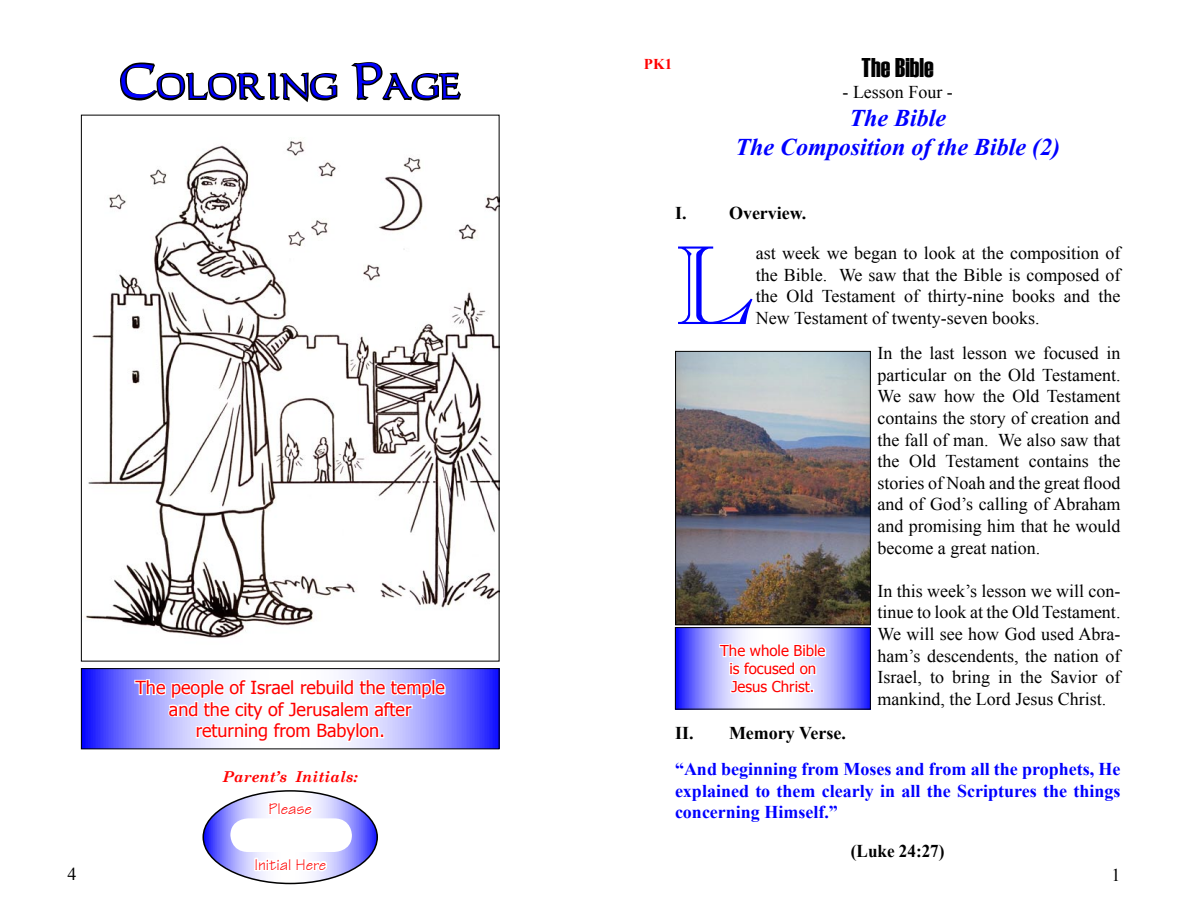
<style>
.page{position:relative;width:1188px;height:918px;background:#fff}
.page>*{position:absolute;margin:0;border:0;box-sizing:border-box;transform-origin:0 0}
.t1{font:109.8px "Caslon Openface BT";color:#00f}
.t2{font:45px "Carleton Normal";color:#00f}
.t3{font:27px "Haettenschweiler";color:#000}
.t4{font:italic 700 24px/28.8px "Times New Roman";color:#00f;text-align:center}
.t5{font:18px/21.6px "Times New Roman";color:#000;text-align:justify}
.t6{font:700 18px/21.6px "Times New Roman";color:#00f;text-align:justify}
.t7{font:18px/21.6px "Tahoma";color:#f00;text-align:center}
.t8{font:700 18px "Times New Roman";color:#000}
.t9{font:700 18px "Times New Roman";color:#000;scale:.95 1}
.t10{font:16.5px "Technical Plain";color:#f00}
.t11{font:15px/18px "Tahoma";color:#f00;text-align:center}
.t12{font:italic 700 15px "Century Schoolbook";color:#f00}
.t13{font:700 15px "Times New Roman";color:#f00}
</style>
<div class="page">
<img style="left:677px;top:353px;width:192px;height:270px">
<div style="left:675px;top:351px;width:196px;height:274px;border:1px solid #000"></div>
<svg style="left:677px;top:629px;width:192px;height:78px"></svg>
<svg style="left:718px;top:642px;width:110px;height:53px"></svg>
<div style="left:675px;top:627px;width:196px;height:82px;border:1px solid #000"></div>
<svg style="left:120px;top:62px;width:218px;height:40px"></svg>
<svg style="left:351px;top:62px;width:110px;height:39px"></svg>
<svg style="left:203px;top:791px;width:174px;height:93px"></svg>
<div style="left:202px;top:790px;width:176px;height:94px;border:2px solid #000;border-radius:50%"></div>
<svg style="left:230px;top:799px;width:122px;height:75px"></svg>
<svg style="left:83px;top:670px;width:415px;height:77px;background:#77f"></svg>
<svg style="left:133px;top:678px;width:314px;height:65px"></svg>
<div style="left:81px;top:668px;width:419px;height:81px;border:1px solid #000"></div>
<img style="left:86px;top:140px;width:411px;height:498px">
<h2 class="t2" style="left:120px;top:54px;width:342px">Coloring Page</h2>
<p class="t5" style="left:68px;top:863px;width:10px">4</p>
<p class="t7" style="left:135px;top:676px;width:311px">The people of Israel rebuild the temple and the city of Jerusalem after returning from Babylon.</p>
<p class="t12" style="left:223px;top:765px;width:136px">Parent’s Initials:</p>
<p class="t10" style="left:269px;top:798px;width:45px">Please</p>
<p class="t10" style="left:254px;top:854px;width:73px">Initial Here</p>
<p class="t13" style="left:644px;top:54px;width:30px">PK1</p>
<h3 class="t3" style="left:862px;top:52px;width:74px">The Bible</h3>
<p class="t5" style="left:843px;top:81px;width:112px">- Lesson Four -</p>
<h3 class="t4" style="left:735px;top:103px;width:326px">The Bible<br>The Composition of the Bible (2)</h3>
<p class="t8" style="left:675px;top:201px;width:133px">I. Overview.</p>
<h1 class="t1" style="left:675px;top:218px;width:78px">L</h1>
<p class="t5" style="left:756px;top:242px;width:366px">ast week we began to look at the composition of the Bible. We saw that the Bible is composed of the Old Testament of thirty-nine books and the New Testament of twenty-seven books.</p>
<p class="t5" style="left:878px;top:342px;width:245px">In the last lesson we focused in particular on the Old Testament.<br>We saw how the Old Testament contains the story of creation and the fall of man. We also saw that the Old Testament contains the stories of Noah and the great flood and of God’s calling of Abraham and promising him that he would become a great nation.</p>
<p class="t5" style="left:878px;top:580px;width:244px">In this week’s lesson we will con&shy;tinue to look at the Old Testament.<br>We will see how God used Abra&shy;ham’s descendents, the nation of Israel, to bring in the Savior of mankind, the Lord Jesus Christ.</p>
<p class="t11" style="left:720px;top:641px;width:107px">The whole Bible is focused on<br>Jesus Christ.</p>
<p class="t8" style="left:675px;top:720px;width:172px">II. Memory Verse.</p>
<p class="t6" style="left:675px;top:758px;width:447px">“And beginning from Moses and from all the prophets, He explained to them clearly in all the Scriptures the things concerning Himself.”</p>
<p class="t9" style="left:851px;top:839px;width:100px">(Luke 24:27)</p>
<p class="t5" style="left:1112px;top:864px;width:10px">1</p>
</div>
